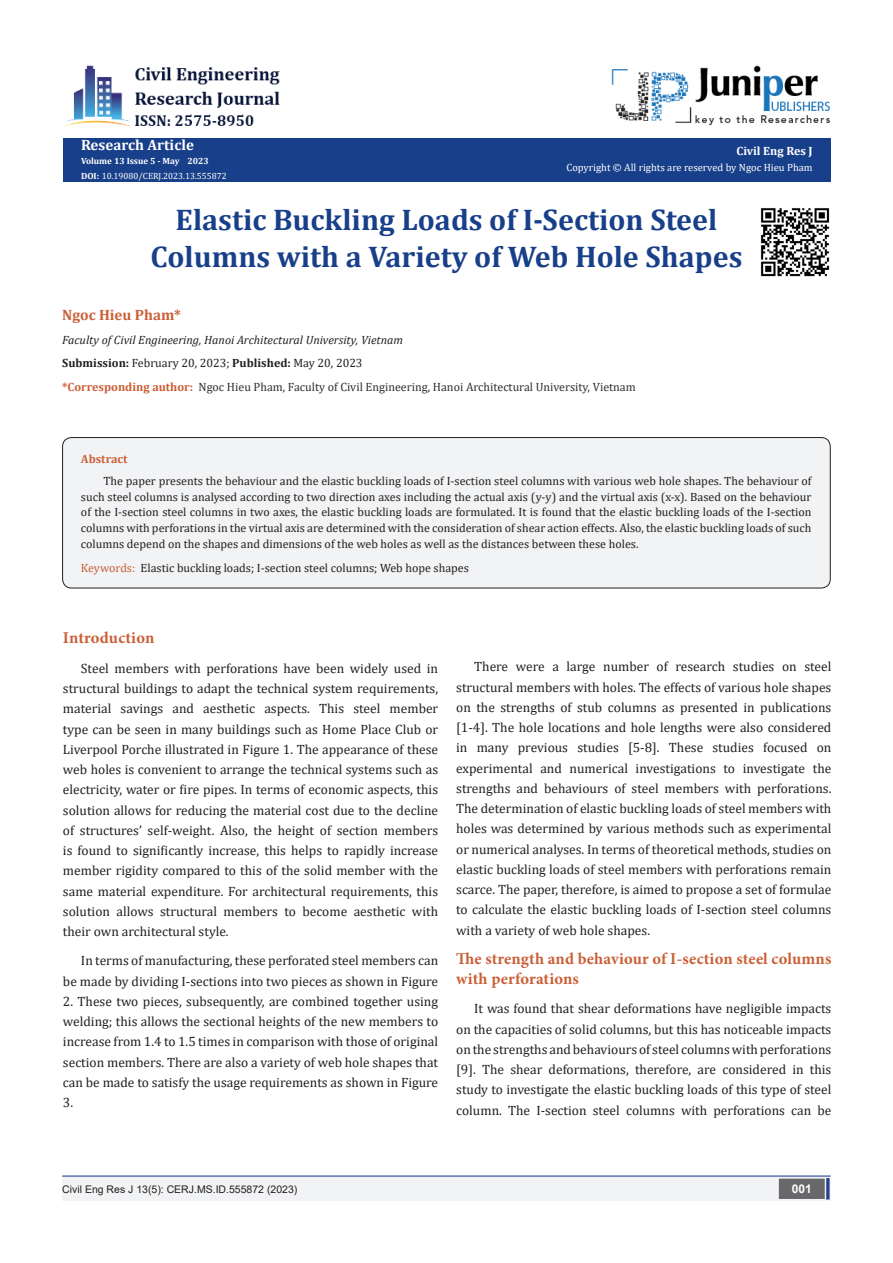
<style>
.page{position:relative;width:893px;height:1263px;background:#fff}
.page>*{position:absolute;margin:0;border:0;box-sizing:border-box;transform-origin:0 0}
.t1{font:700 30px "Cambria";color:#183f89}
.List_Paragraph{font:700 16.5px/20.2px "Minion Pro";letter-spacing:.005em;color:#ca5f37}
.t2{font:700 15px "Cambria";color:#fff}
.t3{font:700 15px "Cambria";color:#ca5f37}
.t4{font:13.5px/20.2px "Cambria";color:#231f20;text-align:justify}
.t5{font:12px/15.8px "Cambria";color:#231f20;text-align:justify}
.t6{font:12px "Cambria";color:#312f30}
.t7{font:italic 12px "Cambria";color:#231f20}
.t8{font:700 12px "Cambria";color:#fff}
.t9{font:700 12px "Cambria";color:#ca5f37}
.t10{font:700 12px "Arial";color:#fff}
.t11{font:10.5px "Cambria";color:#fff}
.t12{font:10.5px "Arial";color:#231f20}
.t13{font:9px "Cambria";color:#fff}
.t14{font:700 9px "Cambria";color:#fff}
.s1{font-weight:700}
.s2{font-weight:700;color:#ca5f37}
.s3{color:#ca5f37}
</style>
<div class="page">
<div style="left:63px;top:138px;width:768px;height:43px;background:#183f89"></div>
<hr style="left:62px;top:1175px;width:769px;height:1px;background:#253f8e">
<div style="left:62px;top:1177px;width:494px;height:24px;background:#f2f3f4"></div>
<div style="left:510px;top:1177px;width:321px;height:24px;background:#f2f3f4"></div>
<div style="left:780px;top:1179px;width:44px;height:19px;background:#68676a"></div>
<div style="left:779px;top:1178px;width:46px;height:21px;border:2px solid #68676a"></div>
<div style="left:826px;top:1178px;width:3px;height:21px;background:#253f8e;border:2px solid #253f8e"></div>
<img style="left:612px;top:65px;width:218px;height:61px">
<img style="left:63px;top:65px;width:217px;height:63px">
<img style="left:760px;top:208px;width:70px;height:69px">
<div style="left:63px;top:438px;width:767px;height:150px;background:#f2f3f4;border-radius:9px"></div>
<div style="left:62px;top:437px;width:769px;height:151px;border:1px solid #231f20;border-radius:9px"></div>
<p class="t2" style="left:81px;top:135px;width:114px">Research Article</p>
<p class="t14" style="left:81px;top:154px;width:129px">Volume 13 Issue 5 - May 2023</p>
<p class="t13" style="left:81px;top:171px;width:147px"><span class="s1">DOI:</span> 10.19080/CERJ.2023.13.555872</p>
<p class="t8" style="left:736px;top:142px;width:78px">Civil Eng Res J</p>
<p class="t11" style="left:566px;top:161px;width:248px">Copyright © All rights are reserved by Ngoc Hieu Pham</p>
<p class="t1" style="left:176px;top:198px;width:543px">Elastic Buckling Loads of I-Section Steel</p>
<p class="t1" style="left:151px;top:236px;width:593px">Columns with a Variety of Web Hole Shapes</p>
<p class="t3" style="left:62px;top:305px;width:120px">Ngoc Hieu Pham*</p>
<p class="t7" style="left:62px;top:331px;width:342px">Faculty of Civil Engineering, Hanoi Architectural University, Vietnam</p>
<p class="t5" style="left:62px;top:355px;width:302px"><span class="s1">Submission:</span> February 20, 2023; <span class="s1">Published:</span> May 20, 2023</p>
<p class="t6" style="left:62px;top:379px;width:575px"><span class="s2">*Corresponding author:</span> Ngoc Hieu Pham, Faculty of Civil Engineering, Hanoi Architectural University, Vietnam</p>
<p class="t9" style="left:81px;top:450px;width:48px">Abstract</p>
<p class="t5" style="left:81px;top:473px;width:732px;text-indent:22px">The paper presents the behaviour and the elastic buckling loads of I-section steel columns with various web hole shapes. The behaviour of such steel columns is analysed according to two direction axes including the actual axis (y-y) and the virtual axis (x-x). Based on the behaviour of the I-section steel columns in two axes, the elastic buckling loads are formulated. It is found that the elastic buckling loads of the I-section columns with perforations in the virtual axis are determined with the consideration of shear action effects. Also, the elastic buckling loads of such columns depend on the shapes and dimensions of the web holes as well as the distances between these holes.</p>
<p class="t5" style="left:81px;top:560px;width:389px"><span class="s3">Keywords:</span> Elastic buckling loads; I-section steel columns; Web hope shapes</p>
<p class="List_Paragraph" style="left:63px;top:628px;width:93px">Introduction</p>
<p class="t4" style="left:63px;top:658px;width:377px;text-indent:18px">Steel members with perforations have been widely used in structural buildings to adapt the technical system requirements, material savings and aesthetic aspects. This steel member type can be seen in many buildings such as Home Place Club or Liverpool Porche illustrated in Figure 1. The appearance of these web holes is convenient to arrange the technical systems such as electricity, water or fire pipes. In terms of economic aspects, this solution allows for reducing the material cost due to the decline of structures’ self-weight. Also, the height of section members is found to significantly increase, this helps to rapidly increase member rigidity compared to this of the solid member with the same material expenditure. For architectural requirements, this solution allows structural members to become aesthetic with their own architectural style.</p>
<p class="t4" style="left:63px;top:950px;width:377px;text-align:right">In terms of manufacturing, these perforated steel members can<br>be made by dividing I-sections into two pieces as shown in Figure</p>
<p class="t4" style="left:63px;top:991px;width:377px">2. These two pieces, subsequently, are combined together using welding; this allows the sectional heights of the new members to increase from 1.4 to 1.5 times in comparison with those of original section members. There are also a variety of web hole shapes that can be made to satisfy the usage requirements as shown in Figure 3.</p>
<p class="t4" style="left:456px;top:656px;width:377px;text-indent:18px">There were a large number of research studies on steel structural members with holes. The effects of various hole shapes on the strengths of stub columns as presented in publications [1-4]. The hole locations and hole lengths were also considered in many previous studies [5-8]. These studies focused on experimental and numerical investigations to investigate the strengths and behaviours of steel members with perforations.<br>The determination of elastic buckling loads of steel members with holes was determined by various methods such as experimental or numerical analyses. In terms of theoretical methods, studies on elastic buckling loads of steel members with perforations remain scarce. The paper, therefore, is aimed to propose a set of formulae to calculate the elastic buckling loads of I-section steel columns with a variety of web hole shapes.</p>
<p class="List_Paragraph" style="left:456px;top:948px;width:377px">The strength and behaviour of I-section steel columns with perforations</p>
<p class="t4" style="left:456px;top:998px;width:377px;text-indent:18px">It was found that shear deformations have negligible impacts on the capacities of solid columns, but this has noticeable impacts on the strengths and behaviours of steel columns with perforations [9]. The shear deformations, therefore, are considered in this study to investigate the elastic buckling loads of this type of steel column. The I-section steel columns with perforations can be</p>
<p class="t12" style="left:62px;top:1182px;width:237px">Civil Eng Res J 13(5): CERJ.MS.ID.555872 (2023)</p>
<p class="t10" style="left:792px;top:1180px;width:22px">001</p>
</div>
